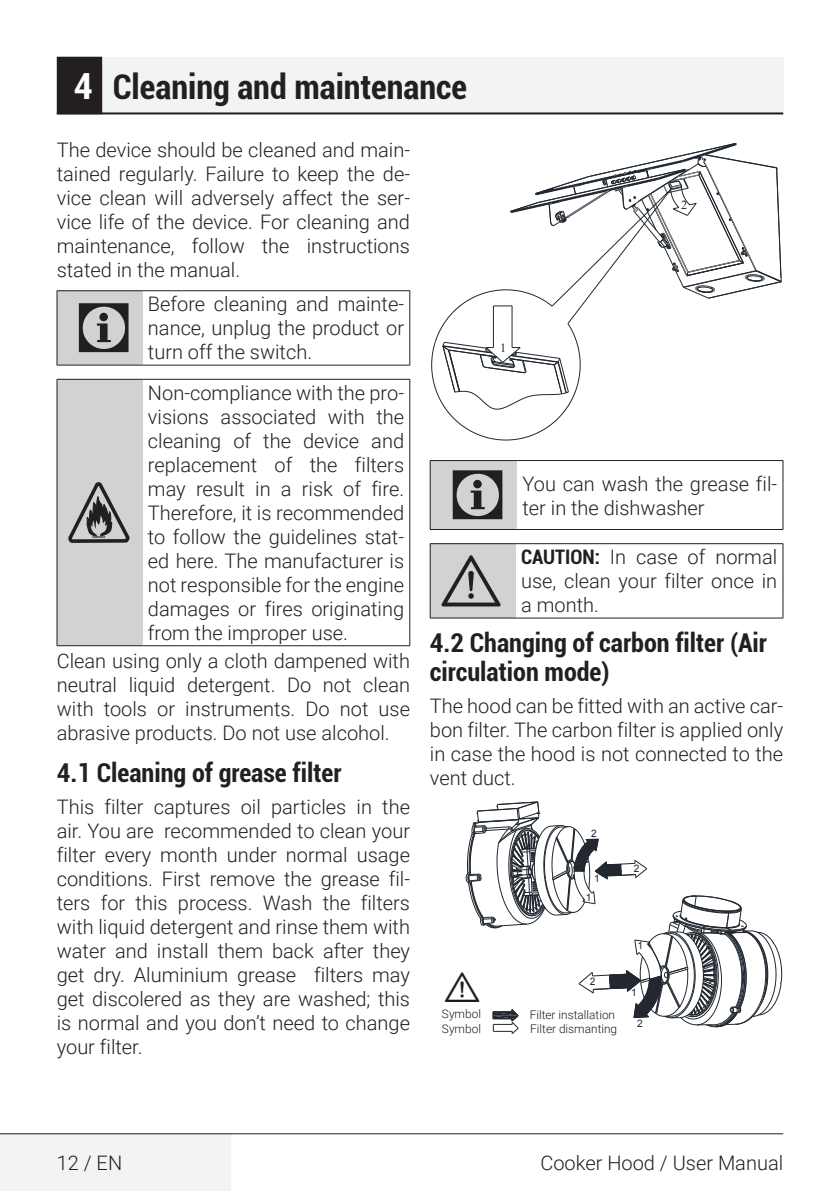
<style>
.page{position:relative;width:840px;height:1191px;background:#fff}
.page>*{position:absolute;margin:0;border:0;box-sizing:border-box;transform-origin:0 0}
.t1{font:72px "ZIWARNUN";color:#231f20}
.t2{font:64px "ZIWARNUN";color:#231f20}
.t3{font:37px "ZIWARNUN";color:#1d1d1b}
.Unite_Baslik_Guvenli{font:700 condensed 34px "Roboto";color:#231f20}
.Alt_Baslik_Icerik{font:700 condensed 26px/28px "Roboto";color:#231f20}
.Duz_Metin{font:300 20px/24px "Roboto";color:#231f20;text-align:justify}
.t4{font:12.4px "Times New Roman";color:#212830}
.t5{font:300 11.8px/13.8px "Roboto";color:#1d1d1b}
.t6{font:10.4px "Arial";color:#212830}
.s1{font-size:36px;color:#fff}
.s2{font-weight:700;font-stretch:condensed}
</style>
<div class="page">
<div style="left:57px;top:57px;width:725px;height:57px;background:#f2f3f4"></div>
<hr style="left:57px;top:112px;width:725px;height:2px;background:#231f20">
<div style="left:58px;top:58px;width:43px;height:55px;background:#231f20"></div>
<div style="left:57px;top:57px;width:45px;height:57px;border:2px solid #231f20"></div>
<div style="left:0;top:1133px;width:230px;height:58px;background:#f2f3f4"></div>
<hr style="left:0;top:1133px;width:782px;height:1px;background:#231f20">
<svg style="left:431px;top:143px;width:351px;height:297px"></svg>
<div style="left:430px;top:460px;width:86px;height:69px;background:#d1d2d4"></div>
<hr style="left:429px;top:460px;width:87px;height:1px;background:#231f20">
<hr style="left:429px;top:461px;width:1px;height:68px;background:#231f20">
<hr style="left:516px;top:460px;width:266px;height:1px;background:#231f20">
<hr style="left:782px;top:461px;width:1px;height:68px;background:#231f20">
<hr style="left:429px;top:529px;width:87px;height:1px;background:#231f20">
<hr style="left:516px;top:529px;width:266px;height:1px;background:#231f20">
<div style="left:430px;top:543px;width:85px;height:75px;background:#d1d2d4"></div>
<hr style="left:429px;top:543px;width:86px;height:1px;background:#231f20">
<hr style="left:429px;top:544px;width:1px;height:74px;background:#231f20">
<hr style="left:515px;top:543px;width:267px;height:1px;background:#231f20">
<hr style="left:782px;top:544px;width:1px;height:74px;background:#231f20">
<hr style="left:429px;top:617px;width:86px;height:1px;background:#231f20">
<hr style="left:515px;top:617px;width:267px;height:1px;background:#231f20">
<svg style="left:466px;top:801px;width:315px;height:232px"></svg>
<div style="left:57px;top:291px;width:85px;height:74px;background:#d1d2d4"></div>
<hr style="left:57px;top:290px;width:85px;height:1px;background:#231f20">
<hr style="left:57px;top:291px;width:1px;height:74px;background:#231f20">
<hr style="left:142px;top:290px;width:268px;height:1px;background:#231f20">
<hr style="left:409px;top:291px;width:1px;height:74px;background:#231f20">
<hr style="left:57px;top:365px;width:85px;height:1px;background:#231f20">
<hr style="left:142px;top:365px;width:268px;height:1px;background:#231f20">
<div style="left:57px;top:379px;width:85px;height:266px;background:#d1d2d4"></div>
<hr style="left:57px;top:379px;width:85px;height:1px;background:#231f20">
<hr style="left:57px;top:379px;width:1px;height:266px;background:#231f20">
<hr style="left:142px;top:379px;width:268px;height:1px;background:#231f20">
<hr style="left:409px;top:379px;width:1px;height:266px;background:#231f20">
<hr style="left:57px;top:645px;width:85px;height:1px;background:#231f20">
<hr style="left:142px;top:645px;width:268px;height:1px;background:#231f20">
<svg style="left:68px;top:482px;width:62px;height:61px"></svg>
<p class="Unite_Baslik_Guvenli" style="left:74px;top:63px;width:394px"><span class="s1">4</span> Cleaning and maintenance</p>
<p class="Duz_Metin" style="left:57px;top:137px;width:354px">The device should be cleaned and main&shy;tained regularly. Failure to keep the de&shy;vice clean will adversely affect the ser&shy;vice life of the device. For cleaning and maintenance, follow the instructions stated in the manual.</p>
<p class="t1" style="left:75px;top:290px;width:63px">C</p>
<p class="Duz_Metin" style="left:148px;top:291px;width:257px">Before cleaning and mainte&shy;nance, unplug the product or turn off the switch.</p>
<p class="Duz_Metin" style="left:148px;top:380px;width:257px">Non-compliance with the pro&shy;visions associated with the cleaning of the device and replacement of the filters may result in a risk of fire.<br>Therefore, it is recommended to follow the guidelines stat&shy;ed here. The manufacturer is not responsible for the engine damages or fires originating from the improper use.</p>
<p class="Duz_Metin" style="left:57px;top:648px;width:354px">Clean using only a cloth dampened with neutral liquid detergent. Do not clean with tools or instruments. Do not use abrasive products. Do not use alcohol.</p>
<p class="Alt_Baslik_Icerik" style="left:57px;top:757px;width:286px">4.1 Cleaning of grease filter</p>
<p class="Duz_Metin" style="left:57px;top:794px;width:354px">This filter captures oil particles in the air. You are recommended to clean your filter every month under normal usage conditions. First remove the grease fil&shy;ters for this process. Wash the filters with liquid detergent and rinse them with water and install them back after they get dry. Aluminium grease filters may get discolered as they are washed; this is normal and you don’t need to change your filter.</p>
<p class="t4" style="left:500px;top:339px;width:8px">1</p>
<p class="t4" style="left:680px;top:197px;width:8px">2</p>
<p class="t1" style="left:448px;top:457px;width:63px">C</p>
<p class="Duz_Metin" style="left:522px;top:470px;width:256px">You can wash the grease fil&shy;ter in the dishwasher</p>
<p class="t2" style="left:441px;top:547px;width:63px">A</p>
<p class="Duz_Metin" style="left:521px;top:544px;width:257px"><span class="s2">CAUTION:</span> In case of normal use, clean your filter once in a month.</p>
<p class="Alt_Baslik_Icerik" style="left:429px;top:628px;width:338px">4.2 Changing of carbon filter (Air circulation mode)</p>
<p class="Duz_Metin" style="left:429px;top:693px;width:354px">The hood can be fitted with an active car&shy;bon filter. The carbon filter is applied only in case the hood is not connected to the vent duct.</p>
<p class="t3" style="left:445px;top:968px;width:37px">A</p>
<p class="t5" style="left:441px;top:1021px;width:41px">Symbol</p>
<p class="t5" style="left:441px;top:1006px;width:41px">Symbol</p>
<p class="t6" style="left:591px;top:827px;width:7px">2</p>
<p class="t6" style="left:594px;top:871px;width:7px">1</p>
<p class="t6" style="left:585px;top:890px;width:7px">1</p>
<p class="t6" style="left:633px;top:862px;width:7px">2</p>
<p class="t6" style="left:589px;top:974px;width:7px">2</p>
<p class="t5" style="left:529px;top:1007px;width:89px">Filter installation<br>Filter dismanting</p>
<p class="t6" style="left:637px;top:938px;width:7px">1</p>
<p class="t6" style="left:630px;top:985px;width:7px">1</p>
<p class="t6" style="left:636px;top:1016px;width:7px">2</p>
<p class="Duz_Metin" style="left:57px;top:1150px;width:67px">12 / EN</p>
<p class="Duz_Metin" style="left:540px;top:1149px;width:244px">Cooker Hood / User Manual</p>
</div>
